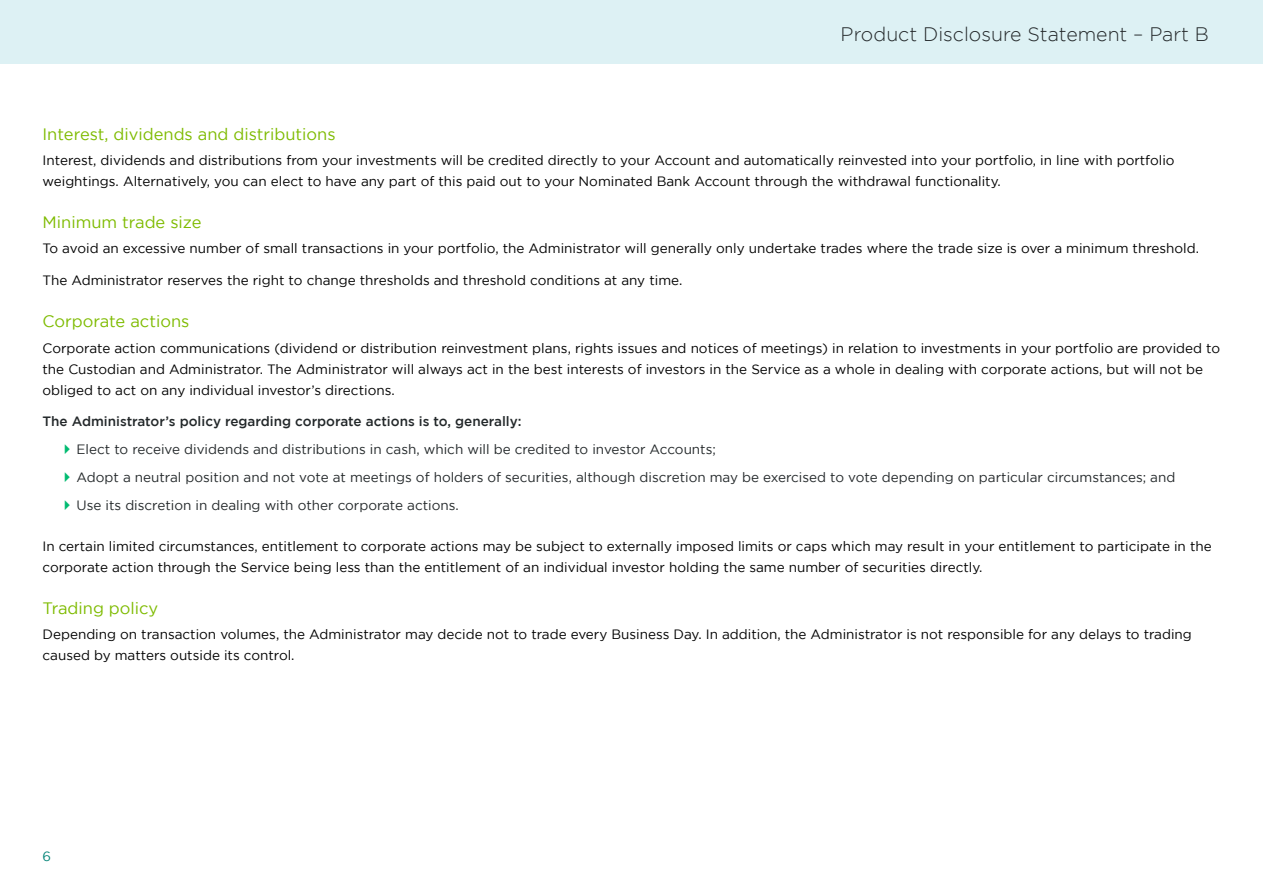
<style>
.page{position:relative;width:1263px;height:893px;background:#fff}
.page>*{position:absolute;margin:0;border:0;box-sizing:border-box;transform-origin:0 0}
.t1{font:300 19.5px "Gotham";color:#23282a}
.t2{font:16.5px "Gotham";color:#7ebb00}
.t3{font:13.5px/21px "Gotham";color:#000}
.t4{font:13.5px/28px "Gotham";color:#23282a}
.t5{font:500 13.5px "Gotham";color:#23282a}
.t6{font:13.2px "Gotham";color:#008376}
</style>
<div class="page">
<div style="left:0;top:0;width:1263px;height:64px;background:#ddf1f4"></div>
<h1 class="t1" style="left:841px;top:23px;width:370px">Product Disclosure Statement – Part B</h1>
<p class="t2" style="left:43px;top:125px;width:295px">Interest, dividends and distributions</p>
<p class="t3" style="left:43px;top:149px;width:1134px">Interest, dividends and distributions from your investments will be credited directly to your Account and automatically reinvested into your portfolio, in line with portfolio weightings. Alternatively, you can elect to have any part of this paid out to your Nominated Bank Account through the withdrawal functionality.</p>
<p class="t2" style="left:43px;top:213px;width:161px">Minimum trade size</p>
<p class="t3" style="left:43px;top:238px;width:1158px">To avoid an excessive number of small transactions in your portfolio, the Administrator will generally only undertake trades where the trade size is over a minimum threshold.</p>
<p class="t3" style="left:43px;top:270px;width:641px">The Administrator reserves the right to change thresholds and threshold conditions at any time.</p>
<p class="t2" style="left:43px;top:312px;width:148px">Corporate actions</p>
<p class="t3" style="left:43px;top:337px;width:1179px">Corporate action communications (dividend or distribution reinvestment plans, rights issues and notices of meetings) in relation to investments in your portfolio are provided to the Custodian and Administrator. The Administrator will always act in the best interests of investors in the Service as a whole in dealing with corporate actions, but will not be obliged to act on any individual investor’s directions.</p>
<p class="t5" style="left:43px;top:414px;width:481px">The Administrator’s policy regarding corporate actions is to, generally:</p>
<p class="t4" style="left:77px;top:435px;width:1100px">Elect to receive dividends and distributions in cash, which will be credited to investor Accounts;<br>Adopt a neutral position and not vote at meetings of holders of securities, although discretion may be exercised to vote depending on particular circumstances; and<br>Use its discretion in dealing with other corporate actions.</p>
<p class="t3" style="left:43px;top:535px;width:1171px">In certain limited circumstances, entitlement to corporate actions may be subject to externally imposed limits or caps which may result in your entitlement to participate in the corporate action through the Service being less than the entitlement of an individual investor holding the same number of securities directly.</p>
<p class="t2" style="left:43px;top:599px;width:117px">Trading policy</p>
<p class="t3" style="left:43px;top:624px;width:1151px">Depending on transaction volumes, the Administrator may decide not to trade every Business Day. In addition, the Administrator is not responsible for any delays to trading caused by matters outside its control.</p>
<p class="t6" style="left:43px;top:849px;width:10px">6</p>
</div>
